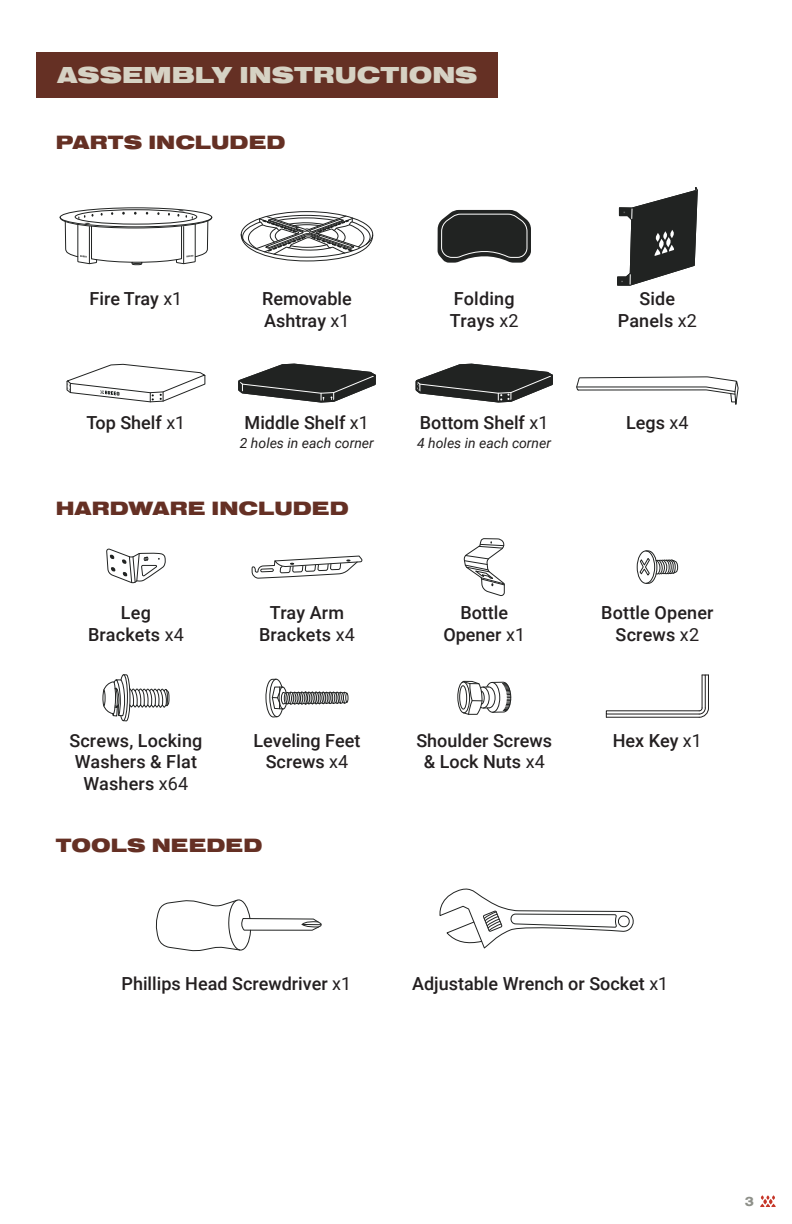
<style>
.page{position:relative;width:792px;height:1224px;background:#fff}
.page>*{position:absolute;margin:0;border:0;box-sizing:border-box;transform-origin:0 0}
.t1{font:900 24px "Nimbus San Ext";color:#d6d2c4}
.t2{font:900 20px "Nimbus San Ext";color:#653024}
.t3{font:500 18px/21.6px "Roboto";color:#231f20;text-align:center}
.t4{font:italic 14px "Roboto";color:#221f1f}
.t5{font:700 14px "Nimbus San Ext";color:#8e9089}
.s1{font-weight:400}
</style>
<div class="page">
<svg style="left:760px;top:1195px;width:16px;height:12px"></svg>
<div style="left:37px;top:52px;width:461px;height:46px;background:#653024"></div>
<svg style="left:251px;top:555px;width:112px;height:24px"></svg>
<svg style="left:437px;top:209px;width:94px;height:54px;background:#494a49"></svg>
<div style="left:75px;top:209px;width:122px;height:16px;border:1px solid #212322;border-radius:50%"></div>
<div style="left:60px;top:207px;width:152px;height:20px;border:1px solid #212322;border-radius:50%"></div>
<svg style="left:576px;top:376px;width:163px;height:29px"></svg>
<svg style="left:240px;top:215px;width:134px;height:47px"></svg>
<svg style="left:59px;top:210px;width:154px;height:193px"></svg>
<svg style="left:238px;top:363px;width:138px;height:40px"></svg>
<svg style="left:415px;top:363px;width:138px;height:40px"></svg>
<svg style="left:463px;top:538px;width:42px;height:58px"></svg>
<div style="left:345px;top:693px;width:4px;height:10px;border:1px solid #212322;border-radius:50%"></div>
<svg style="left:265px;top:678px;width:83px;height:40px"></svg>
<div style="left:457px;top:681px;width:13px;height:32px;border:1px solid #212322;border-radius:50%"></div>
<svg style="left:461px;top:680px;width:50px;height:35px"></svg>
<div style="left:459px;top:685px;width:8px;height:25px;border:1px solid #212322;border-radius:50%"></div>
<div style="left:637px;top:550px;width:18px;height:34px;border:1px solid #212322;border-radius:50%"></div>
<svg style="left:639px;top:550px;width:39px;height:34px"></svg>
<svg style="left:617px;top:187px;width:81px;height:99px"></svg>
<svg style="left:155px;top:899px;width:167px;height:53px"></svg>
<svg style="left:439px;top:888px;width:195px;height:61px"></svg>
<svg style="left:107px;top:548px;width:59px;height:36px"></svg>
<hr style="left:606px;top:717px;width:93px;height:1px;background:#1f1d1d">
<svg style="left:698px;top:674px;width:11px;height:44px"></svg>
<svg style="left:103px;top:674px;width:67px;height:48px"></svg>
<h1 class="t1" style="left:57px;top:62px;width:422px">ASSEMBLY INSTRUCTIONS</h1>
<p class="t2" style="left:56px;top:131px;width:231px">PARTS INCLUDED</p>
<p class="t3" style="left:90px;top:287px;width:94px">Fire Tray <span class="s1">x1</span></p>
<p class="t3" style="left:450px;top:287px;width:70px;text-align:left">Folding<br>Trays <span class="s1">x2</span></p>
<p class="t3" style="left:262px;top:287px;width:91px;text-align:left">Removable<br>Ashtray <span class="s1">x1</span></p>
<p class="t3" style="left:618px;top:287px;width:81px">Side<br>Panels <span class="s1">x2</span></p>
<p class="t3" style="left:86px;top:411px;width:100px">Top Shelf <span class="s1">x1</span></p>
<p class="t3" style="left:245px;top:411px;width:126px">Middle Shelf <span class="s1">x1</span></p>
<p class="t3" style="left:626px;top:411px;width:64px">Legs <span class="s1">x4</span></p>
<p class="t4" style="left:240px;top:433px;width:135px">2 holes in each corner</p>
<p class="t3" style="left:420px;top:411px;width:130px">Bottom Shelf <span class="s1">x1</span></p>
<p class="t4" style="left:417px;top:433px;width:135px">4 holes in each corner</p>
<p class="t2" style="left:56px;top:497px;width:295px">HARDWARE INCLUDED</p>
<p class="t3" style="left:88px;top:601px;width:97px">Leg<br>Brackets <span class="s1">x4</span></p>
<p class="t3" style="left:443px;top:601px;width:83px">Bottle<br>Opener <span class="s1">x1</span></p>
<p class="t3" style="left:259px;top:601px;width:97px">Tray Arm<br>Brackets <span class="s1">x4</span></p>
<p class="t3" style="left:601px;top:601px;width:114px">Bottle Opener<br>Screws <span class="s1">x2</span></p>
<p class="t3" style="left:253px;top:729px;width:108px">Leveling Feet<br>Screws <span class="s1">x4</span></p>
<p class="t3" style="left:69px;top:729px;width:135px">Screws, Locking</p>
<p class="t3" style="left:613px;top:729px;width:91px">Hex Key <span class="s1">x1</span></p>
<p class="t3" style="left:75px;top:750px;width:124px">Washers &amp; Flat<br>Washers <span class="s1">x64</span></p>
<p class="t3" style="left:416px;top:729px;width:137px">Shoulder Screws &amp; Lock Nuts <span class="s1">x4</span></p>
<p class="t2" style="left:56px;top:834px;width:208px">TOOLS NEEDED</p>
<p class="t3" style="left:122px;top:972px;width:231px">Phillips Head Screwdriver <span class="s1">x1</span></p>
<p class="t3" style="left:412px;top:972px;width:258px">Adjustable Wrench or Socket <span class="s1">x1</span></p>
<p class="t5" style="left:745px;top:1192px;width:11px">3</p>
</div>
